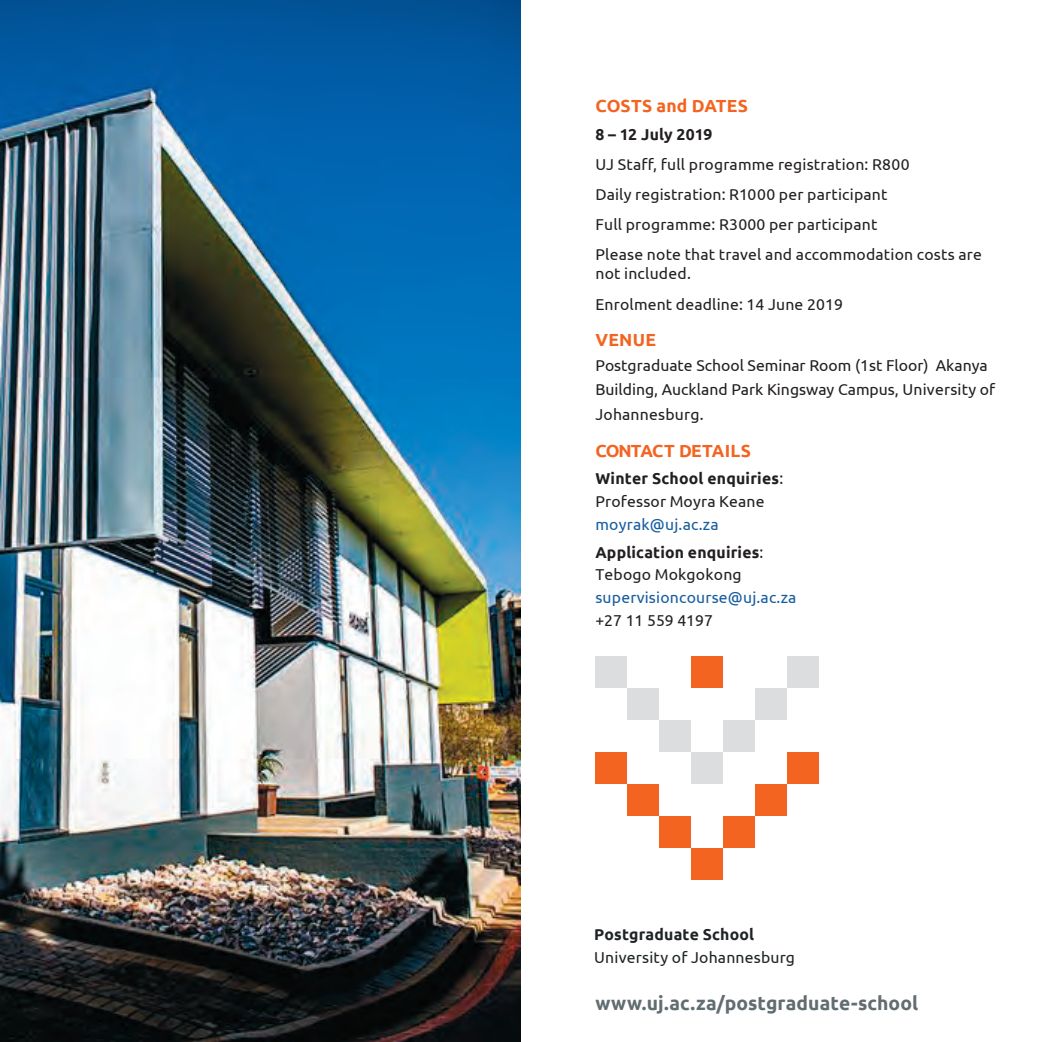
<style>
.page{position:relative;width:1042px;height:1042px;background:#fff}
.page>*{position:absolute;margin:0;border:0;box-sizing:border-box;transform-origin:0 0}
.t1{font:700 19.25px "Ubuntu";letter-spacing:.005em;color:#626d71}
.t2{font:700 17.5px "Ubuntu";letter-spacing:.01em;color:#f36421}
.t3{font:700 17.5px "Ubuntu";letter-spacing:-.055em;color:#f36421}
.t4{font:15.75px/30.3px "Ubuntu";letter-spacing:.015em;color:#231f20}
.t5{font:700 15.75px/22.8px "Ubuntu";letter-spacing:.01em;color:#231f20}
.t6{font:15.75px "Ubuntu";letter-spacing:.015em;color:#175d9e}
.t7{font:15.75px "Ubuntu";letter-spacing:.015em;color:#1e2425}
.t8{font:700 15.75px "Ubuntu";letter-spacing:.015em;color:#1e2425}
.s1{font-weight:400}
.s2{font-weight:400;color:#175d9e}
</style>
<div class="page">
<div style="left:595px;top:752px;width:32px;height:32px;background:#f36421"></div>
<div style="left:787px;top:752px;width:32px;height:32px;background:#f36421"></div>
<div style="left:595px;top:656px;width:32px;height:32px;background:#dcdddf"></div>
<div style="left:787px;top:656px;width:32px;height:32px;background:#dcdddf"></div>
<div style="left:627px;top:784px;width:32px;height:31px;background:#f36421"></div>
<div style="left:755px;top:784px;width:32px;height:31px;background:#f36421"></div>
<div style="left:627px;top:688px;width:32px;height:32px;background:#dcdddf"></div>
<div style="left:755px;top:688px;width:32px;height:32px;background:#dcdddf"></div>
<div style="left:659px;top:815px;width:32px;height:32px;background:#f36421"></div>
<div style="left:723px;top:815px;width:32px;height:32px;background:#f36421"></div>
<div style="left:659px;top:720px;width:32px;height:32px;background:#dcdddf"></div>
<div style="left:723px;top:720px;width:32px;height:32px;background:#dcdddf"></div>
<div style="left:691px;top:847px;width:32px;height:32px;background:#f36421"></div>
<div style="left:691px;top:752px;width:32px;height:32px;background:#dcdddf"></div>
<div style="left:691px;top:656px;width:32px;height:32px;background:#f36421"></div>
<img style="left:0;top:0;width:521px;height:1042px">
<p class="t2" style="left:595px;top:95px;width:154px">COSTS and DATES</p>
<p class="t5" style="left:595px;top:122px;width:118px">8 – 12 July 2019</p>
<p class="t4" style="left:595px;top:149px;width:388px">UJ Staff, full programme registration: R800<br>Daily registration: R1000 per participant<br>Full programme: R3000 per participant<br>Please note that travel and accommodation costs are</p>
<p class="t4" style="left:595px;top:258px;width:249px">not included.<br>Enrolment deadline: 14 June 2019</p>
<p class="t2" style="left:595px;top:330px;width:62px">VENUE</p>
<p class="t4" style="left:595px;top:353px;width:401px;line-height:24.2px">Postgraduate School Seminar Room (1st Floor) Akanya<br>Building, Auckland Park Kingsway Campus, University of<br>Johannesburg.</p>
<p class="t3" style="left:595px;top:440px;width:157px">CONTACT DETAILS</p>
<p class="t5" style="left:595px;top:467px;width:189px">Winter School enquiries<span class="s1">:<br>Professor Moyra Keane</span></p>
<p class="t5" style="left:595px;top:510px;width:169px;line-height:27.7px"><span class="s2">moyrak@uj.ac.za<br></span>Application enquiries<span class="s1">:</span></p>
<p class="t4" style="left:595px;top:559px;width:148px">Tebogo Mokgokong</p>
<p class="t6" style="left:595px;top:588px;width:203px">supervisioncourse@uj.ac.za</p>
<p class="t4" style="left:595px;top:604px;width:119px">+27 11 559 4197</p>
<p class="t8" style="left:594px;top:925px;width:161px">Postgraduate School</p>
<p class="t7" style="left:594px;top:947px;width:202px">University of Johannesburg</p>
<p class="t1" style="left:595px;top:991px;width:324px">www.uj.ac.za/postgraduate-school</p>
</div>
